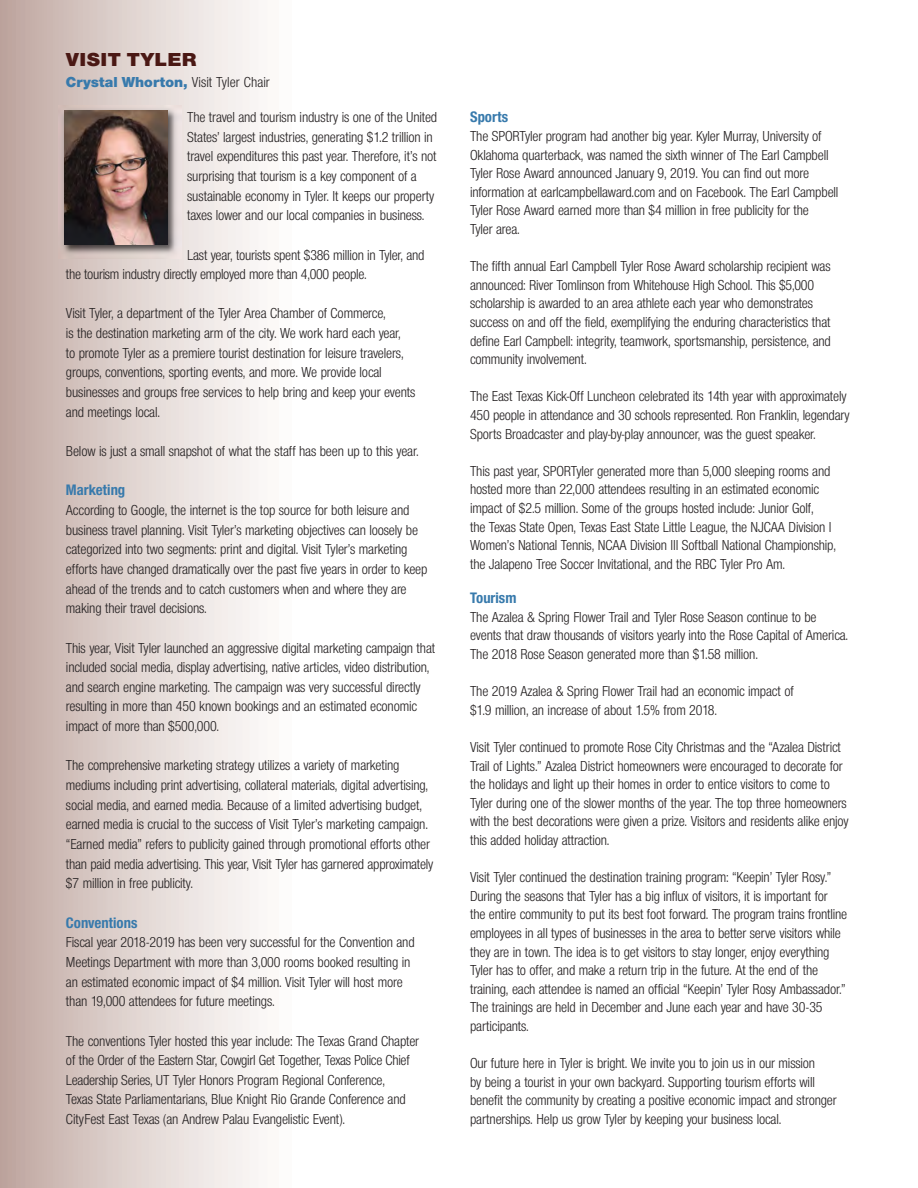
<style>
.page{position:relative;width:918px;height:1188px;background:#fff}
.page>*{position:absolute;margin:0;border:0;box-sizing:border-box;transform-origin:0 0}
.t1{font:19.5px "Nimbus San Nov T Blac";letter-spacing:.015em;color:#4a1814;scale:1.1 1}
.t2{font:700 condensed 15.75px "Nimbus San Nov T";color:#387aac}
.t3{font:condensed 15px/18.6px "Nimbus San Nov T";letter-spacing:-.01em;color:#231f20}
.t4{font:15px "Nimbus San Nov T Blac";letter-spacing:.005em;color:#387aac}
.s1{font-family:"Nimbus San Nov T";font-stretch:condensed;color:#231f20}
</style>
<div class="page">
<img style="left:58px;top:105px;width:123px;height:153px">
<img style="left:64px;top:111px;width:104px;height:134px">
<h1 class="t1" style="left:66px;top:54px;width:121px">VISIT TYLER</h1>
<p class="t4" style="left:66px;top:78px;width:205px">Crystal Whorton, <span class="s1">Visit Tyler Chair</span></p>
<p class="t3" style="left:187px;top:107px;width:252px;line-height:19.6px">The travel and tourism industry is one of the United States’ largest industries, generating $1.2 trillion in travel expenditures this past year. Therefore, it’s not surprising that tourism is a key component of a sustainable economy in Tyler. It keeps our property taxes lower and our local companies in business.</p>
<p class="t3" style="left:66px;top:245px;width:360px;line-height:19.6px;text-indent:121px">Last year, tourists spent $386 million in Tyler, and the tourism industry directly employed more than 4,000 people.</p>
<p class="t3" style="left:66px;top:304px;width:351px;line-height:19.6px">Visit Tyler, a department of the Tyler Area Chamber of Commerce,<br>is the destination marketing arm of the city. We work hard each year,<br>to promote Tyler as a premiere tourist destination for leisure travelers, groups, conventions, sporting events, and more. We provide local businesses and groups free services to help bring and keep your events and meetings local.</p>
<p class="t3" style="left:66px;top:442px;width:354px">Below is just a small snapshot of what the staff has been up to this year.</p>
<p class="t2" style="left:66px;top:484px;width:61px">Marketing</p>
<p class="t3" style="left:66px;top:500px;width:363px;line-height:19.6px">According to Google, the internet is the top source for both leisure and business travel planning. Visit Tyler’s marketing objectives can loosely be categorized into two segments: print and digital. Visit Tyler’s marketing efforts have changed dramatically over the past five years in order to keep ahead of the trends and to catch customers when and where they are making their travel decisions.</p>
<p class="t3" style="left:66px;top:638px;width:371px;line-height:19.6px">This year, Visit Tyler launched an aggressive digital marketing campaign that included social media, display advertising, native articles, video distribution, and search engine marketing. The campaign was very successful directly resulting in more than 450 known bookings and an estimated economic impact of more than $500,000.</p>
<p class="t3" style="left:66px;top:756px;width:369px;line-height:19.6px">The comprehensive marketing strategy utilizes a variety of marketing mediums including print advertising, collateral materials, digital advertising, social media, and earned media. Because of a limited advertising budget, earned media is crucial to the success of Visit Tyler’s marketing campaign. “Earned media” refers to publicity gained through promotional efforts other than paid media advertising. This year, Visit Tyler has garnered approximately $7 million in free publicity.</p>
<p class="t2" style="left:66px;top:916px;width:73px">Conventions</p>
<p class="t3" style="left:66px;top:932px;width:350px;line-height:19.6px">Fiscal year 2018-2019 has been very successful for the Convention and Meetings Department with more than 3,000 rooms booked resulting in an estimated economic impact of $4 million. Visit Tyler will host more than 19,000 attendees for future meetings.</p>
<p class="t3" style="left:66px;top:1031px;width:355px;line-height:19.6px">The conventions Tyler hosted this year include: The Texas Grand Chapter of the Order of the Eastern Star, Cowgirl Get Together, Texas Police Chief Leadership Series, UT Tyler Honors Program Regional Conference,<br>Texas State Parliamentarians, Blue Knight Rio Grande Conference and CityFest East Texas (an Andrew Palau Evangelistic Event).</p>
<p class="t2" style="left:470px;top:111px;width:40px">Sports</p>
<p class="t3" style="left:470px;top:127px;width:370px">The SPORTyler program had another big year. Kyler Murray, University of Oklahoma quarterback, was named the sixth winner of The Earl Campbell Tyler Rose Award announced January 9, 2019. You can find out more information at earlcampbellaward.com and on Facebook. The Earl Campbell Tyler Rose Award earned more than $4 million in free publicity for the<br>Tyler area.</p>
<p class="t3" style="left:470px;top:257px;width:362px">The fifth annual Earl Campbell Tyler Rose Award scholarship recipient was announced: River Tomlinson from Whitehouse High School. This $5,000 scholarship is awarded to an area athlete each year who demonstrates success on and off the field, exemplifying the enduring characteristics that define Earl Campbell: integrity, teamwork, sportsmanship, persistence, and community involvement.</p>
<p class="t3" style="left:470px;top:387px;width:381px">The East Texas Kick-Off Luncheon celebrated its 14th year with approximately<br>450 people in attendance and 30 schools represented. Ron Franklin, legendary<br>Sports Broadcaster and play-by-play announcer, was the guest speaker.</p>
<p class="t3" style="left:470px;top:462px;width:368px">This past year, SPORTyler generated more than 5,000 sleeping rooms and hosted more than 22,000 attendees resulting in an estimated economic impact of $2.5 million. Some of the groups hosted include: Junior Golf,<br>the Texas State Open, Texas East State Little League, the NJCAA Division I Women’s National Tennis, NCAA Division III Softball National Championship, the Jalapeno Tree Soccer Invitational, and the RBC Tyler Pro Am.</p>
<p class="t2" style="left:470px;top:592px;width:48px">Tourism</p>
<p class="t3" style="left:470px;top:607px;width:380px">The Azalea &amp; Spring Flower Trail and Tyler Rose Season continue to be events that draw thousands of visitors yearly into the Rose Capital of America.<br>The 2018 Rose Season generated more than $1.58 million.</p>
<p class="t3" style="left:470px;top:682px;width:325px">The 2019 Azalea &amp; Spring Flower Trail had an economic impact of $1.9 million, an increase of about 1.5% from 2018.</p>
<p class="t3" style="left:470px;top:738px;width:380px">Visit Tyler continued to promote Rose City Christmas and the “Azalea District Trail of Lights.” Azalea District homeowners were encouraged to decorate for the holidays and light up their homes in order to entice visitors to come to Tyler during one of the slower months of the year. The top three homeowners with the best decorations were given a prize. Visitors and residents alike enjoy this added holiday attraction.</p>
<p class="t3" style="left:470px;top:868px;width:379px">Visit Tyler continued the destination training program: “Keepin’ Tyler Rosy.” During the seasons that Tyler has a big influx of visitors, it is important for<br>the entire community to put its best foot forward. The program trains frontline employees in all types of businesses in the area to better serve visitors while they are in town. The idea is to get visitors to stay longer, enjoy everything Tyler has to offer, and make a return trip in the future. At the end of the training, each attendee is named an official “Keepin’ Tyler Rosy Ambassador.” The trainings are held in December and June each year and have 30-35 participants.</p>
<p class="t3" style="left:470px;top:1054px;width:368px">Our future here in Tyler is bright. We invite you to join us in our mission<br>by being a tourist in your own backyard. Supporting tourism efforts will benefit the community by creating a positive economic impact and stronger partnerships. Help us grow Tyler by keeping your business local.</p>
</div>
